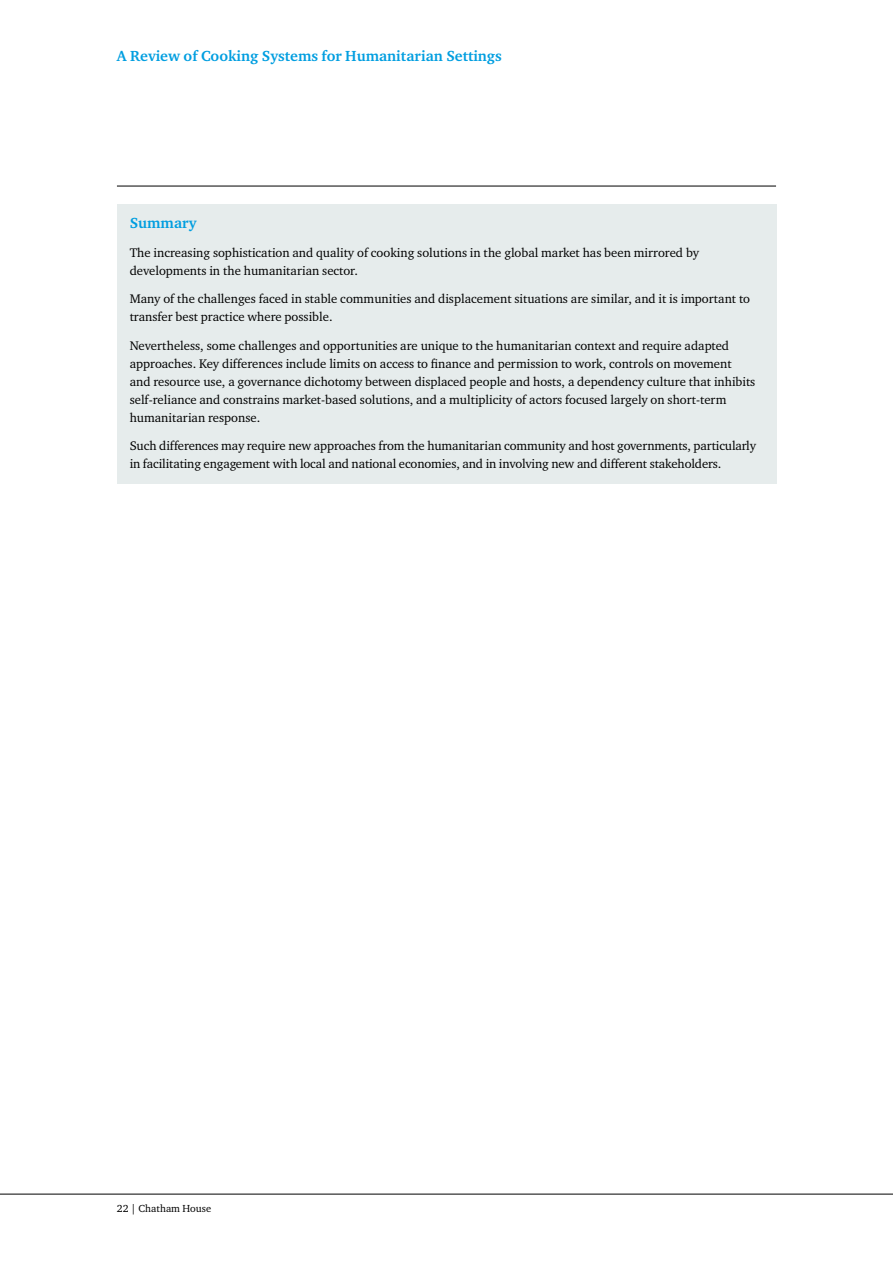
<style>
.page{position:relative;width:893px;height:1263px;background:#fff}
.page>*{position:absolute;margin:0;border:0;box-sizing:border-box;transform-origin:0 0}
.t1{font:700 15px "Charter ITC";color:#009ee0}
.t2{font:12.75px/18px "Charter ITC";color:#000}
.t3{font:10.5px "Charter ITC";color:#000}
</style>
<div class="page">
<hr style="left:117px;top:186px;width:659px;height:1px;background:#000">
<hr style="left:0;top:1194px;width:893px;height:1px;background:#000">
<div style="left:117px;top:204px;width:659px;height:40px;background:#e6ecec"></div>
<div style="left:117px;top:233px;width:659px;height:59px;background:#e6ecec"></div>
<div style="left:117px;top:280px;width:659px;height:58px;background:#e6ecec"></div>
<div style="left:117px;top:326px;width:659px;height:113px;background:#e6ecec"></div>
<div style="left:117px;top:427px;width:659px;height:56px;background:#e6ecec"></div>
<p class="t1" style="left:117px;top:47px;width:386px">A Review of Cooking Systems for Humanitarian Settings</p>
<p class="t1" style="left:130px;top:214px;width:69px">Summary</p>
<p class="t2" style="left:130px;top:243px;width:571px">The increasing sophistication and quality of cooking solutions in the global market has been mirrored by developments in the humanitarian sector.</p>
<p class="t2" style="left:130px;top:289px;width:622px">Many of the challenges faced in stable communities and displacement situations are similar, and it is important to transfer best practice where possible.</p>
<p class="t2" style="left:130px;top:336px;width:627px">Nevertheless, some challenges and opportunities are unique to the humanitarian context and require adapted approaches. Key differences include limits on access to finance and permission to work, controls on movement and resource use, a governance dichotomy between displaced people and hosts, a dependency culture that inhibits self-reliance and constrains market-based solutions, and a multiplicity of actors focused largely on short-term humanitarian response.</p>
<p class="t2" style="left:130px;top:436px;width:628px">Such differences may require new approaches from the humanitarian community and host governments, particularly in facilitating engagement with local and national economies, and in involving new and different stakeholders.</p>
<p class="t3" style="left:117px;top:1202px;width:96px">22 | Chatham House</p>
</div>
